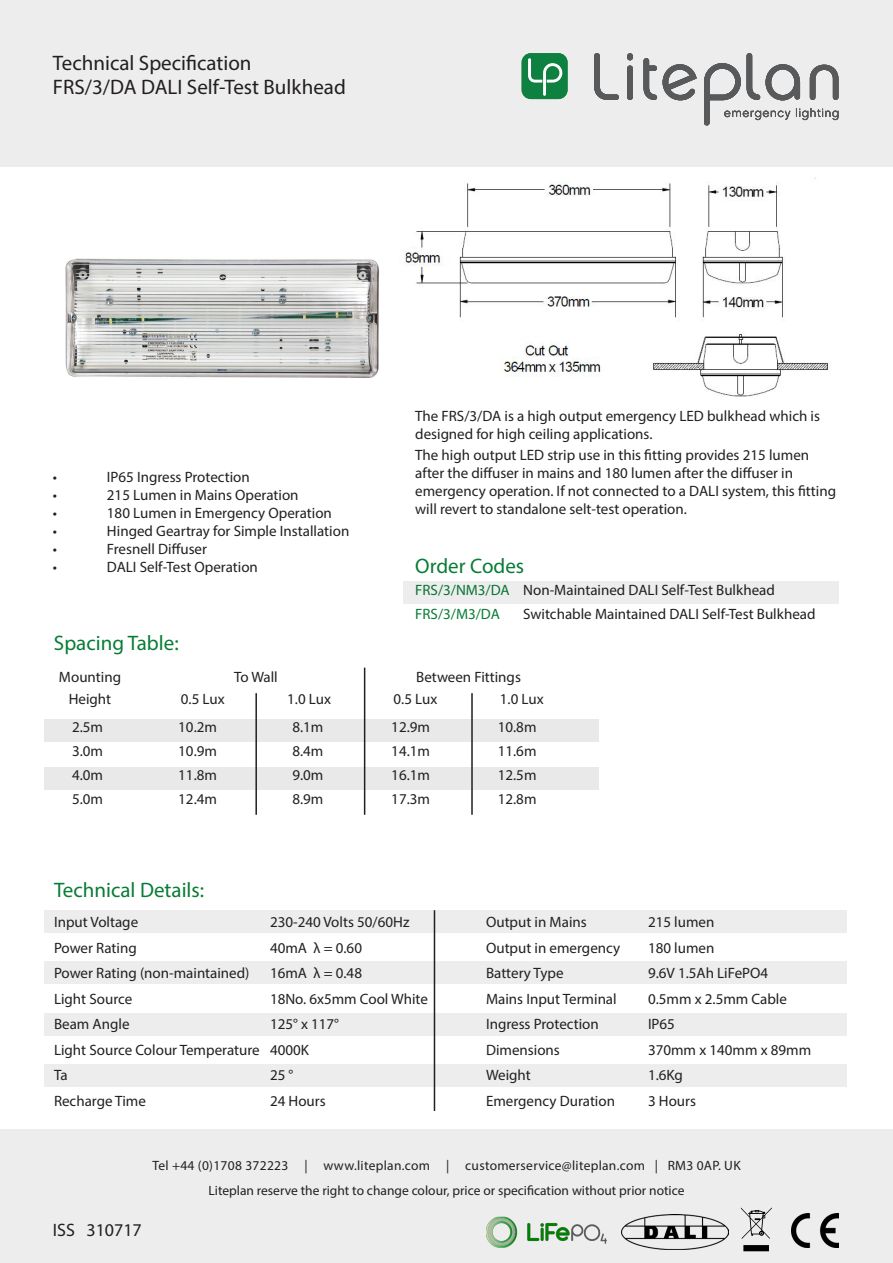
<style>
.page{position:relative;width:893px;height:1263px;background:#fff}
.page>*{position:absolute;margin:0;border:0;box-sizing:border-box;transform-origin:0 0}
.t1{font:21px "Myriad Pro";color:#231f20}
.t2{font:21px "Myriad Pro";color:#077c35}
.t3{font:18px "Myriad Pro";color:#231f20}
.t4{font:15px/18px "Myriad Pro";color:#231f20}
.t5{font:15px "Myriad Pro";color:#077c35}
.t6{font:13.5px "Myriad Pro";color:#231f20}
.t7{font:13.5px "Myriad Pro";letter-spacing:.02em;color:#231f20}
.s1{color:#077c35}
</style>
<div class="page">
<div style="left:0;top:0;width:893px;height:167px;background:#ededed"></div>
<div style="left:44px;top:1065px;width:802px;height:22px;background:#ededed"></div>
<div style="left:44px;top:1013px;width:802px;height:23px;background:#ededed"></div>
<div style="left:44px;top:961px;width:802px;height:23px;background:#ededed"></div>
<div style="left:44px;top:910px;width:802px;height:22px;background:#ededed"></div>
<img style="left:65px;top:258px;width:335px;height:120px">
<svg style="left:594px;top:53px;width:25px;height:47px"></svg>
<svg style="left:627px;top:53px;width:6px;height:47px"></svg>
<svg style="left:643px;top:58px;width:14px;height:42px"></svg>
<svg style="left:663px;top:64px;width:34px;height:36px"></svg>
<svg style="left:704px;top:53px;width:134px;height:72px"></svg>
<div style="left:522px;top:53px;width:46px;height:46px;background:#0e803f;border-radius:9px"></div>
<svg style="left:528px;top:58px;width:35px;height:38px"></svg>
<div style="left:0;top:1129px;width:893px;height:134px;background:#ededed"></div>
<img style="left:400px;top:177px;width:428px;height:220px">
<svg style="left:741px;top:1207px;width:31px;height:44px"></svg>
<img style="left:791px;top:1213px;width:48px;height:34px">
<div style="left:404px;top:581px;width:435px;height:22px;background:#ededed"></div>
<div style="left:44px;top:719px;width:554px;height:23px;background:#e9e9e9"></div>
<div style="left:44px;top:767px;width:554px;height:22px;background:#e9e9e9"></div>
<hr style="left:364px;top:668px;width:1px;height:147px;background:#231f20">
<hr style="left:471px;top:693px;width:2px;height:122px;background:#231f20">
<hr style="left:255px;top:693px;width:2px;height:122px;background:#231f20">
<hr style="left:434px;top:910px;width:1px;height:201px;background:#231f20">
<img style="left:486px;top:1216px;width:121px;height:32px">
<img style="left:622px;top:1214px;width:106px;height:35px">
<p class="t1" style="left:53px;top:50px;width:200px">Technical Specification</p>
<p class="t1" style="left:53px;top:74px;width:294px">FRS/3/DA DALI Self-Test Bulkhead</p>
<p class="t4" style="left:53px;top:468px;width:6px">•</p>
<p class="t4" style="left:107px;top:468px;width:144px">IP65 Ingress Protection</p>
<p class="t4" style="left:53px;top:486px;width:6px">•</p>
<p class="t4" style="left:107px;top:486px;width:193px">215 Lumen in Mains Operation</p>
<p class="t4" style="left:53px;top:504px;width:6px">•</p>
<p class="t4" style="left:107px;top:504px;width:226px">180 Lumen in Emergency Operation</p>
<p class="t4" style="left:53px;top:522px;width:6px">•</p>
<p class="t4" style="left:107px;top:522px;width:244px">Hinged Geartray for Simple Installation</p>
<p class="t4" style="left:53px;top:540px;width:6px">•</p>
<p class="t4" style="left:107px;top:540px;width:102px">Fresnell Diffuser</p>
<p class="t4" style="left:53px;top:558px;width:6px">•</p>
<p class="t4" style="left:107px;top:558px;width:152px">DALI Self-Test Operation</p>
<p class="t4" style="left:415px;top:406px;width:406px">The FRS/3/DA is a high output emergency LED bulkhead which is designed for high ceiling applications.</p>
<p class="t4" style="left:415px;top:446px;width:422px">The high output LED strip use in this fitting provides 215 lumen after the diffuser in mains and 180 lumen after the diffuser in emergency operation. If not connected to a DALI system, this fitting will revert to standalone selt-test operation.</p>
<p class="t2" style="left:415px;top:553px;width:110px">Order Codes</p>
<p class="t4" style="left:415px;top:581px;width:361px"><span class="s1">FRS/3/NM3/DA</span> Non-Maintained DALI Self-Test Bulkhead</p>
<p class="t5" style="left:415px;top:605px;width:86px">FRS/3/M3/DA</p>
<p class="t4" style="left:523px;top:605px;width:294px">Switchable Maintained DALI Self-Test Bulkhead</p>
<p class="t2" style="left:54px;top:630px;width:126px">Spacing Table:</p>
<p class="t4" style="left:59px;top:667px;width:64px">Mounting</p>
<p class="t4" style="left:234px;top:667px;width:45px">To Wall</p>
<p class="t4" style="left:416px;top:667px;width:106px">Between Fittings</p>
<p class="t4" style="left:69px;top:690px;width:44px">Height</p>
<p class="t4" style="left:181px;top:690px;width:45px">0.5 Lux</p>
<p class="t4" style="left:287px;top:690px;width:45px">1.0 Lux</p>
<p class="t4" style="left:394px;top:690px;width:45px">0.5 Lux</p>
<p class="t4" style="left:500px;top:690px;width:45px">1.0 Lux</p>
<p class="t4" style="left:72px;top:718px;width:33px">2.5m</p>
<p class="t4" style="left:178px;top:718px;width:40px">10.2m</p>
<p class="t4" style="left:292px;top:718px;width:33px">8.1m</p>
<p class="t4" style="left:391px;top:718px;width:40px">12.9m</p>
<p class="t4" style="left:498px;top:718px;width:40px">10.8m</p>
<p class="t4" style="left:72px;top:742px;width:33px">3.0m</p>
<p class="t4" style="left:178px;top:742px;width:40px">10.9m</p>
<p class="t4" style="left:292px;top:742px;width:33px">8.4m</p>
<p class="t4" style="left:391px;top:742px;width:40px">14.1m</p>
<p class="t4" style="left:498px;top:742px;width:40px">11.6m</p>
<p class="t4" style="left:72px;top:766px;width:33px">4.0m</p>
<p class="t4" style="left:178px;top:766px;width:40px">11.8m</p>
<p class="t4" style="left:292px;top:766px;width:33px">9.0m</p>
<p class="t4" style="left:391px;top:766px;width:40px">16.1m</p>
<p class="t4" style="left:498px;top:766px;width:40px">12.5m</p>
<p class="t4" style="left:72px;top:790px;width:33px">5.0m</p>
<p class="t4" style="left:178px;top:790px;width:40px">12.4m</p>
<p class="t4" style="left:292px;top:790px;width:33px">8.9m</p>
<p class="t4" style="left:391px;top:790px;width:40px">17.3m</p>
<p class="t4" style="left:498px;top:790px;width:40px">12.8m</p>
<p class="t2" style="left:54px;top:877px;width:152px">Technical Details:</p>
<p class="t4" style="left:54px;top:913px;width:86px">Input Voltage</p>
<p class="t4" style="left:270px;top:913px;width:141px">230-240 Volts 50/60Hz</p>
<p class="t4" style="left:486px;top:913px;width:102px">Output in Mains</p>
<p class="t4" style="left:648px;top:913px;width:68px">215 lumen</p>
<p class="t4" style="left:54px;top:939px;width:84px">Power Rating</p>
<p class="t4" style="left:270px;top:939px;width:94px">40mA λ = 0.60</p>
<p class="t4" style="left:486px;top:939px;width:136px">Output in emergency</p>
<p class="t4" style="left:648px;top:939px;width:68px">180 lumen</p>
<p class="t4" style="left:54px;top:964px;width:197px">Power Rating (non-maintained)</p>
<p class="t4" style="left:270px;top:964px;width:94px">16mA λ = 0.48</p>
<p class="t4" style="left:486px;top:964px;width:79px">Battery Type</p>
<p class="t4" style="left:648px;top:964px;width:122px">9.6V 1.5Ah LiFePO4</p>
<p class="t4" style="left:54px;top:990px;width:80px">Light Source</p>
<p class="t4" style="left:270px;top:990px;width:159px">18No. 6x5mm Cool White</p>
<p class="t4" style="left:486px;top:990px;width:132px">Mains Input Terminal</p>
<p class="t4" style="left:648px;top:990px;width:140px">0.5mm x 2.5mm Cable</p>
<p class="t4" style="left:54px;top:1015px;width:77px">Beam Angle</p>
<p class="t4" style="left:270px;top:1015px;width:71px">125° x 117°</p>
<p class="t4" style="left:486px;top:1015px;width:114px">Ingress Protection</p>
<p class="t4" style="left:648px;top:1015px;width:28px">IP65</p>
<p class="t4" style="left:54px;top:1041px;width:256px">Light Source Colour Temperature 4000K</p>
<p class="t4" style="left:486px;top:1041px;width:75px">Dimensions</p>
<p class="t4" style="left:648px;top:1041px;width:165px">370mm x 140mm x 89mm</p>
<p class="t4" style="left:54px;top:1066px;width:15px">Ta</p>
<p class="t4" style="left:270px;top:1066px;width:25px">25 °</p>
<p class="t4" style="left:486px;top:1066px;width:46px">Weight</p>
<p class="t4" style="left:648px;top:1066px;width:36px">1.6Kg</p>
<p class="t4" style="left:54px;top:1092px;width:93px">Recharge Time</p>
<p class="t4" style="left:270px;top:1092px;width:57px">24 Hours</p>
<p class="t4" style="left:486px;top:1092px;width:130px">Emergency Duration</p>
<p class="t4" style="left:648px;top:1092px;width:49px">3 Hours</p>
<p class="t7" style="left:152px;top:1157px;width:590px">Tel +44 (0)1708 372223 | www.liteplan.com | customerservice@liteplan.com | RM3 0AP. UK</p>
<p class="t3" style="left:53px;top:1218px;width:90px">ISS 310717</p>
<p class="t6" style="left:208px;top:1182px;width:478px">Liteplan reserve the right to change colour, price or specification without prior notice</p>
</div>
